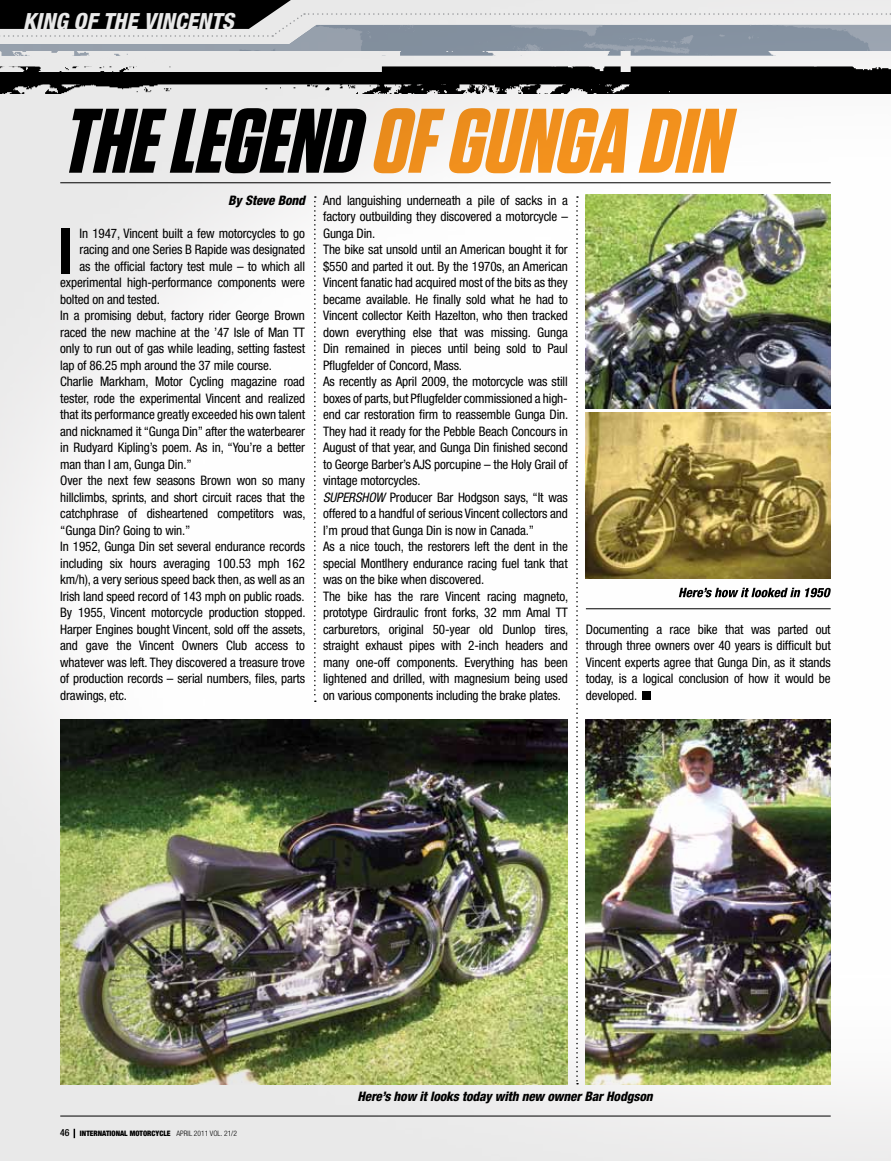
<style>
.page{position:relative;width:891px;height:1161px;background:#fff}
.page>*{position:absolute;margin:0;border:0;box-sizing:border-box;transform-origin:0 0}
.t1{font:italic 700 91.35px "Tungsten";color:#f7941e}
.t2{font:800 59.85px "Futura Std";color:#000;scale:.95 1}
.t3{font:italic 800 condensed 22.35px "Helvetica Neue LT Std";color:#fff}
.t4{font:condensed 13.2px/16.5px "Helvetica Neue LT Std";letter-spacing:-.01em;color:#000}
.t5{font:italic 800 condensed 13.2px "Helvetica Neue LT Std";color:#000}
.t6{font:900 condensed 7.5px "Helvetica Neue LT Std";color:#000}
.s1{color:#000}
.s2{font-style:italic}
.s3{font-weight:500;font-size:9.75px}
.s4{font-weight:300}
</style>
<div class="page">
<img style="left:0;top:0;width:891px;height:1161px">
<h3 class="t3" style="left:23px;top:7px;width:218px">KING OF THE VINCENTS</h3>
<h1 class="t1" style="left:60px;top:92px;width:689px"><span class="s1">THELEGEND</span>OFGUNGADIN</h1>
<p class="t5" style="left:228px;top:192px;width:82px">BySteveBond</p>
<p class="t4" style="left:80px;top:225px;width:227px">In 1947, Vincent built a few motorcycles to go</p>
<p class="t4" style="left:80px;top:241px;width:227px">racing and one Series B Rapide was designated</p>
<p class="t4" style="left:80px;top:258px;width:227px">as the official factory test mule – to which all</p>
<p class="t4" style="left:60px;top:274px;width:246px">experimental high-performance components were</p>
<p class="t4" style="left:60px;top:291px;width:101px">bolted on and tested.</p>
<p class="t4" style="left:60px;top:307px;width:246px">In a promising debut, factory rider George Brown</p>
<p class="t4" style="left:60px;top:324px;width:246px">raced the new machine at the ’47 Isle of Man TT</p>
<p class="t4" style="left:60px;top:340px;width:246px">only to run out of gas while leading, setting fastest</p>
<p class="t4" style="left:60px;top:357px;width:213px">lap of 86.25 mph around the 37 mile course.</p>
<p class="t4" style="left:60px;top:373px;width:246px">Charlie Markham, Motor Cycling magazine road</p>
<p class="t4" style="left:60px;top:390px;width:246px">tester, rode the experimental Vincent and realized</p>
<p class="t4" style="left:60px;top:406px;width:246px">that its performance greatly exceeded his own talent</p>
<p class="t4" style="left:60px;top:423px;width:246px">and nicknamed it “Gunga Din” after the waterbearer</p>
<p class="t4" style="left:60px;top:439px;width:246px">in Rudyard Kipling’s poem. As in, “You’re a better</p>
<p class="t4" style="left:60px;top:456px;width:133px">man than I am, Gunga Din.”</p>
<p class="t4" style="left:60px;top:472px;width:246px">Over the next few seasons Brown won so many</p>
<p class="t4" style="left:60px;top:489px;width:246px">hillclimbs, sprints, and short circuit races that the</p>
<p class="t4" style="left:60px;top:505px;width:247px">catchphrase of disheartened competitors was,</p>
<p class="t4" style="left:60px;top:522px;width:132px">“Gunga Din? Going to win.”</p>
<p class="t4" style="left:60px;top:538px;width:246px">In 1952, Gunga Din set several endurance records</p>
<p class="t4" style="left:60px;top:555px;width:246px">including six hours averaging 100.53 mph 162</p>
<p class="t4" style="left:60px;top:571px;width:246px">km/h), a very serious speed back then, as well as an</p>
<p class="t4" style="left:60px;top:588px;width:246px">Irish land speed record of 143 mph on public roads.</p>
<p class="t4" style="left:60px;top:604px;width:247px">By 1955, Vincent motorcycle production stopped.</p>
<p class="t4" style="left:60px;top:621px;width:247px">Harper Engines bought Vincent, sold off the assets,</p>
<p class="t4" style="left:60px;top:637px;width:246px">and gave the Vincent Owners Club access to</p>
<p class="t4" style="left:60px;top:654px;width:246px">whatever was left. They discovered a treasure trove</p>
<p class="t4" style="left:60px;top:670px;width:246px">of production records – serial numbers, files, parts</p>
<p class="t4" style="left:60px;top:687px;width:68px">drawings, etc.</p>
<h2 class="t2" style="left:58px;top:214px;width:17px">I</h2>
<p class="t4" style="left:323px;top:192px;width:247px">And languishing underneath a pile of sacks in a factory outbuilding they discovered a motorcycle – Gunga Din.<br>The bike sat unsold until an American bought it for $550 and parted it out. By the 1970s, an American Vincent fanatic had acquired most of the bits as they became available. He finally sold what he had to Vincent collector Keith Hazelton, who then tracked down everything else that was missing. Gunga Din remained in pieces until being sold to Paul Pflugfelder of Concord, Mass.<br>As recently as April 2009, the motorcycle was still boxes of parts, but Pflugfelder commissioned a high&shy;end car restoration firm to reassemble Gunga Din.<br>They had it ready for the Pebble Beach Concours in August of that year, and Gunga Din finished second to George Barber’s AJS porcupine – the Holy Grail of vintage motorcycles.<br><span class="s2">SUPERSHOW</span> Producer Bar Hodgson says, “It was offered to a handful of serious Vincent collectors and I’m proud that Gunga Din is now in Canada.”<br>As a nice touch, the restorers left the dent in the special Montlhery endurance racing fuel tank that was on the bike when discovered.<br>The bike has the rare Vincent racing magneto, prototype Girdraulic front forks, 32 mm Amal TT carburetors, original 50-year old Dunlop tires, straight exhaust pipes with 2-inch headers and many one-off components. Everything has been lightened and drilled, with magnesium being used on various components including the brake plates.</p>
<p class="t4" style="left:586px;top:621px;width:246px;text-align:justify">Documenting a race bike that was parted out through three owners over 40 years is difficult but Vincent experts agree that Gunga Din, as it stands today, is a logical conclusion of how it would be developed.</p>
<p class="t6" style="left:60px;top:1128px;width:178px"><span class="s3">46</span> INTERNATIONAL MOTORCYCLE <span class="s4">APRIL 2011 VOL. 21/2</span></p>
<p class="t5" style="left:357px;top:1088px;width:300px">Here’show itlookstodaywith new ownerBarHodgson</p>
</div>
